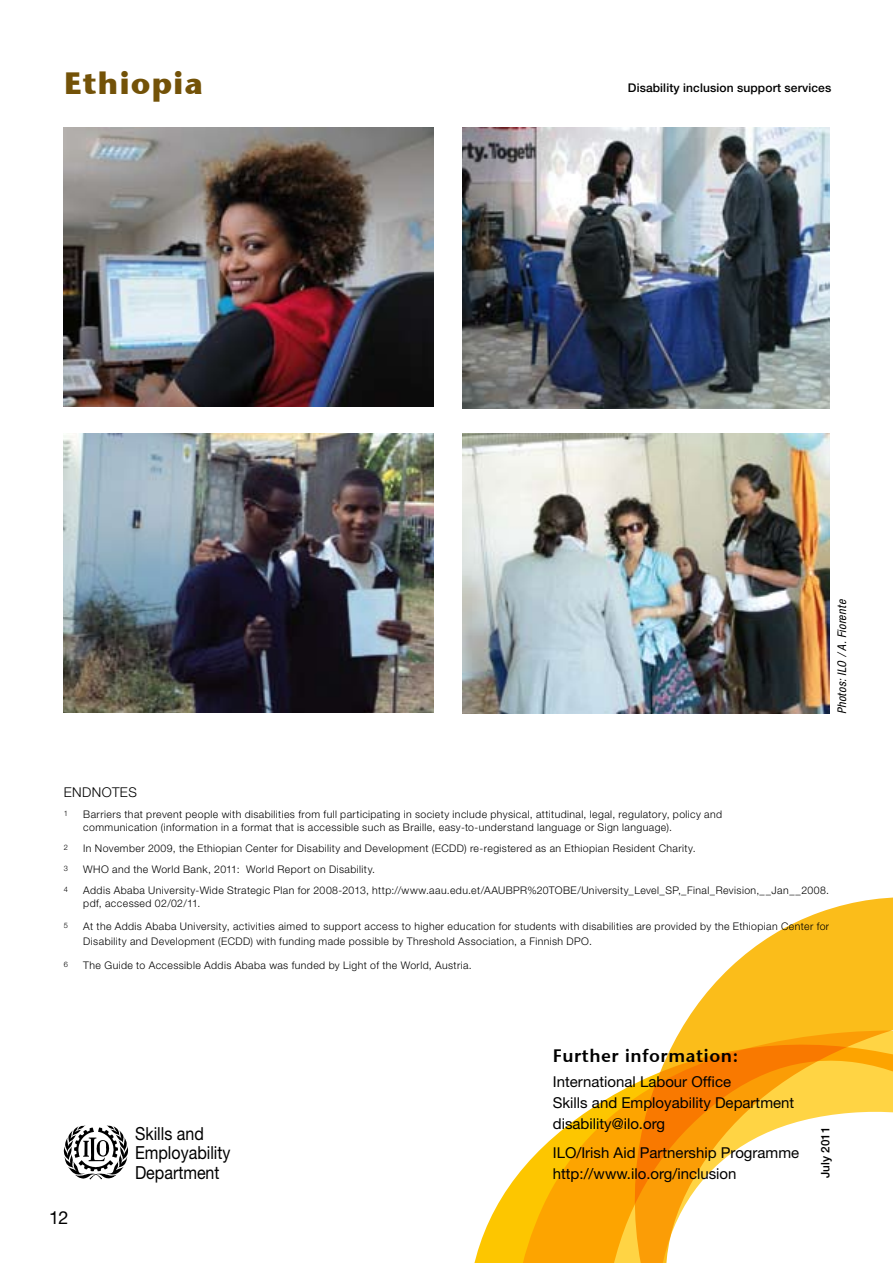
<style>
.page{position:relative;width:893px;height:1263px;background:#fff}
.page>*{position:absolute;margin:0;border:0;box-sizing:border-box;transform-origin:0 0}
.t1{font:700 30.75px "Stone Sans ITC";letter-spacing:.03em;color:#735208}
.t2{font:18px/19.5px "Helvetica Neue";color:#000;scale:.89 1}
.t3{font:18px "Stone Sans Sem ITCTT Semi";letter-spacing:.03em;color:#000}
.t4{font:18px "Helvetica Neue";color:#000}
.t5{font:15px/21px "Helvetica Neue";color:#000}
.t6{font:300 13.5px "Helvetica Neue";letter-spacing:.03em;color:#000}
.t7{font:500 12px "Helvetica Neue";letter-spacing:.01em;color:#000}
.t8{font:italic condensed 12px "Helvetica Neue";color:#000}
.t9{font:500 11.7px "Helvetica Neue";color:#000}
.t10{font:300 10.5px/12.6px "Helvetica Neue";letter-spacing:.04em;color:#000}
.t11{font:300 7.5px "Helvetica Neue";color:#000}
</style>
<div class="page">
<svg style="left:474px;top:1152px;width:64px;height:111px;fill:#fdc600"></svg>
<svg style="left:538px;top:897px;width:355px;height:366px"></svg>
<svg style="left:64px;top:1125px;width:64px;height:54px"></svg>
<img style="left:64px;top:128px;width:370px;height:279px">
<img style="left:462px;top:128px;width:367px;height:280px">
<img style="left:64px;top:434px;width:370px;height:279px">
<img style="left:462px;top:434px;width:367px;height:279px">
<h1 class="t1" style="left:64px;top:56px;width:141px">Ethiopia</h1>
<p class="t7" style="left:628px;top:81px;width:205px">Disability inclusion support services</p>
<p class="t8" style="left:835px;top:714px;width:116px;rotate:-90deg">Photos: ILO / A. Fiorente</p>
<p class="t6" style="left:64px;top:784px;width:75px">ENDNOTES</p>
<p class="t11" style="left:64px;top:809px;width:6px">1</p>
<p class="t10" style="left:83px;top:808px;width:640px">Barriers that prevent people with disabilities from full participating in society include physical, attitudinal, legal, regulatory, policy and communication (information in a format that is accessible such as Braille, easy-to-understand language or Sign language).</p>
<p class="t11" style="left:64px;top:842px;width:6px">2</p>
<p class="t10" style="left:83px;top:842px;width:614px">In November 2009, the Ethiopian Center for Disability and Development (ECDD) re-registered as an Ethiopian Resident Charity.</p>
<p class="t11" style="left:64px;top:864px;width:6px">3</p>
<p class="t10" style="left:83px;top:863px;width:293px">WHO and the World Bank, 2011: World Report on Disability.</p>
<p class="t11" style="left:64px;top:885px;width:6px">4</p>
<p class="t10" style="left:83px;top:884px;width:747px">Addis Ababa University-Wide Strategic Plan for 2008-2013, http://www.aau.edu.et/AAUBPR%20TOBE/University_Level_SP,_Final_Revision,__Jan__2008. pdf, accessed 02/02/11.</p>
<p class="t11" style="left:64px;top:921px;width:6px">5</p>
<p class="t10" style="left:83px;top:919px;width:747px;line-height:15px">At the Addis Ababa University, activities aimed to support access to higher education for students with disabilities are provided by the Ethiopian Center for<br>Disability and Development (ECDD) with funding made possible by Threshold Association, a Finnish DPO.</p>
<p class="t11" style="left:64px;top:959px;width:6px">6</p>
<p class="t10" style="left:83px;top:959px;width:390px">The Guide to Accessible Addis Ababa was funded by Light of the World, Austria.</p>
<h2 class="t4" style="left:49px;top:1207px;width:21px">12</h2>
<h2 class="t3" style="left:553px;top:1041px;width:187px">Further information:</h2>
<h3 class="t5" style="left:553px;top:1071px;width:243px">International Labour Office<br>Skills and Employability Department disability@ilo.org</h3>
<h3 class="t5" style="left:553px;top:1142px;width:248px">ILO/Irish Aid Partnership Programme http://www.ilo.org/inclusion</h3>
<h2 class="t2" style="left:135px;top:1123px;width:109px">Skills and<br>Employability<br>Department</h2>
<p class="t9" style="left:818px;top:1178px;width:53px;rotate:-90deg">July 2011</p>
</div>
